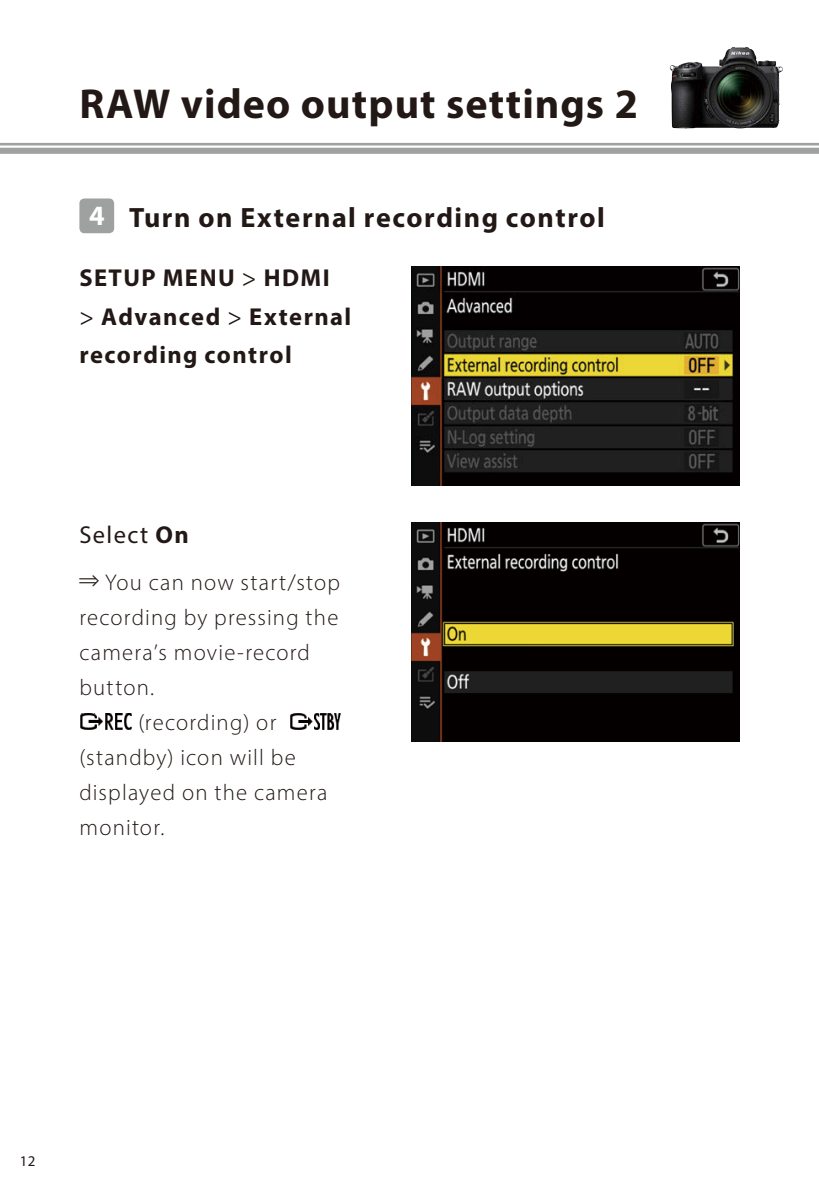
<style>
.page{position:relative;width:819px;height:1191px;background:#fff}
.page>*{position:absolute;margin:0;border:0;box-sizing:border-box;transform-origin:0 0}
.t1{font:700 42px "Myriad Pro";letter-spacing:.025em;color:#221815}
.t2{font:700 28px "Myriad Pro";letter-spacing:.055em;color:#221815}
.t3{font:700 28px "Myriad Pro";color:#fff}
.t4{font:700 24.5px/38.5px "Myriad Pro";letter-spacing:.06em;color:#221815}
.t5{font:24.5px "Myriad Pro";letter-spacing:.055em;color:#221815}
.t6{font:300 22.75px "Myriad Pro";letter-spacing:.055em;color:#221815}
.t7{font:15.05px "Myriad Pro";color:#221815}
.s1{font-weight:400}
.s2{font-weight:700}
.s3{font-family:"Apple SD Gothic Neo";font-weight:500}
</style>
<div class="page">
<div style="left:0;top:148px;width:819px;height:6px;background:#9fa0a0"></div>
<hr style="left:0;top:143px;width:819px;height:2px;background:#9fa0a0">
<img style="left:412px;top:266px;width:327px;height:220px">
<img style="left:412px;top:522px;width:327px;height:219px">
<img style="left:669px;top:47px;width:112px;height:81px">
<img style="left:81px;top:713px;width:51px;height:1px">
<img style="left:80px;top:714px;width:52px;height:16px">
<img style="left:290px;top:713px;width:51px;height:17px">
<div style="left:79px;top:198px;width:35px;height:35px;background:#9fa0a0;border-radius:5px"></div>
<h1 class="t1" style="left:79px;top:77px;width:560px">RAW video output settings 2</h1>
<p class="t2" style="left:129px;top:199px;width:477px">Turn on External recording control</p>
<p class="t4" style="left:79px;top:258px;width:273px">SETUP MENU <span class="s1">&gt;</span> HDMI<br><span class="s1">&gt;</span> Advanced <span class="s1">&gt;</span> External recording control</p>
<p class="t3" style="left:89px;top:198px;width:17px">4</p>
<p class="t5" style="left:79px;top:519px;width:111px">Select <span class="s2">On</span></p>
<p class="t6" style="left:79px;top:569px;width:262px"><span class="s3">⇒</span> You can now start/stop</p>
<p class="t6" style="left:79px;top:604px;width:260px">recording by pressing the</p>
<p class="t6" style="left:79px;top:639px;width:232px">camera’s movie-record</p>
<p class="t6" style="left:79px;top:674px;width:76px">button.</p>
<p class="t6" style="left:138px;top:709px;width:139px">(recording) or</p>
<p class="t6" style="left:79px;top:744px;width:218px">(standby) icon will be</p>
<p class="t6" style="left:79px;top:779px;width:249px">displayed on the camera</p>
<p class="t6" style="left:79px;top:814px;width:86px">monitor.</p>
<p class="t7" style="left:20px;top:1151px;width:17px">12</p>
</div>
